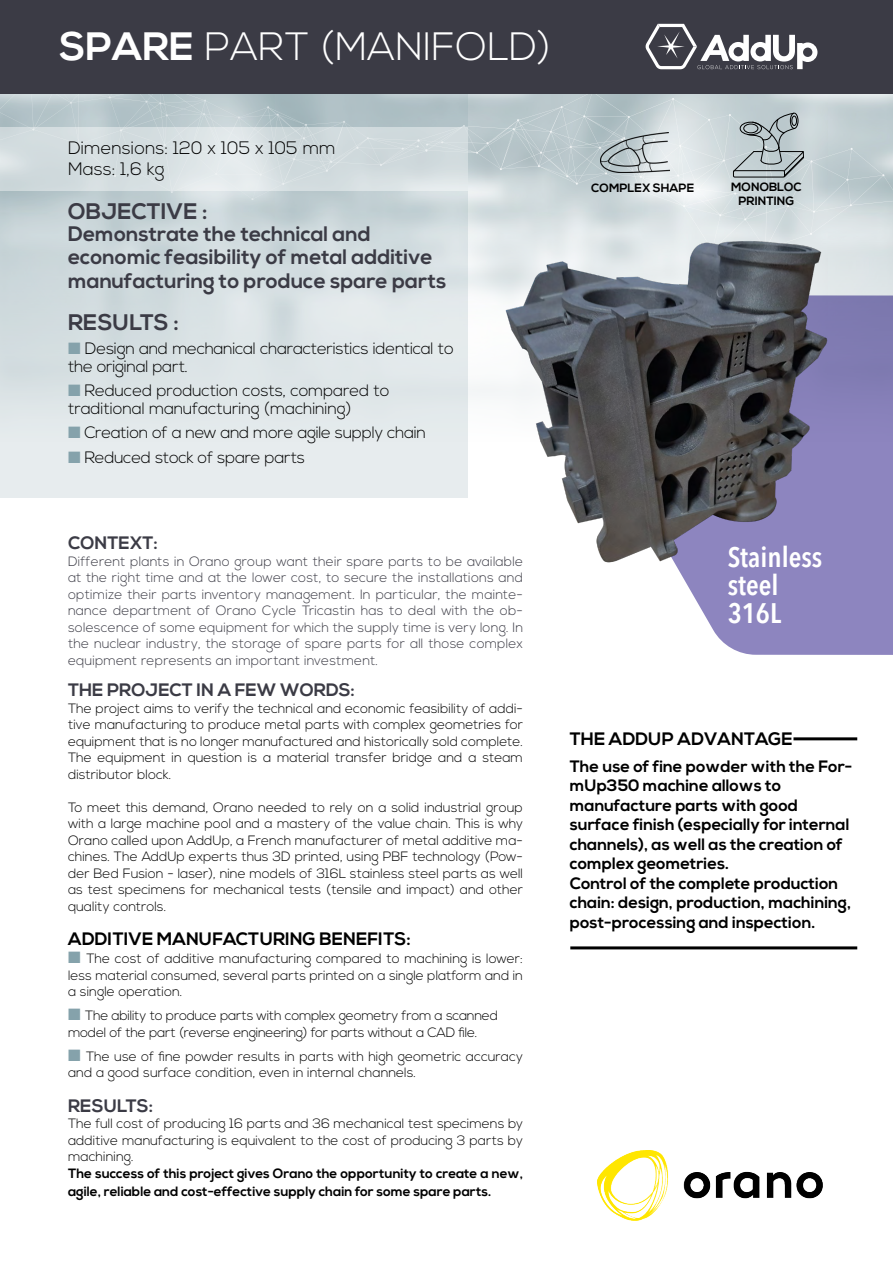
<style>
.page{position:relative;width:893px;height:1263px;background:#fff}
.page>*{position:absolute;margin:0;border:0;box-sizing:border-box;transform-origin:0 0}
.t1{font:300 39.45px "Nexa";color:#fff}
.t2{font:600 28.2px/28.2px "Avenir Next Condensed";color:#fff}
.t3{font:700 22.5px "Nexa";color:#3b3b45}
.t4{font:700 21px/23.2px "Nexa";color:#3b3b45}
.t5{font:700 18px "Nexa";color:#000}
.t6{font:700 18px "Nexa";color:#3b3b45}
.t7{font:300 18px/21.6px "Nexa";color:#000}
.t8{font:700 16.5px/19.5px "Nexa";color:#000}
.t9{font:300 16.5px/18px "Nexa";letter-spacing:-.02em;color:#000}
.t10{font:300 13.5px/16.5px "Nexa";color:#000;text-align:justify}
.t11{font:300 13.5px/16.5px "Nexa";letter-spacing:.01em;color:#3b3b45;text-align:justify}
.t12{font:700 13.5px/18px "Nexa";color:#000}
.t13{font:300 13.5px/16.5px "Nexa";letter-spacing:-.02em;color:#000}
.t14{font:700 12px/14.4px "Nexa";color:#000;text-align:center}
.s1{font-weight:700}
.s2{color:#85a2ab}
</style>
<div class="page">
<svg style="left:468px;top:94px;width:425px;height:157px;background:#c9d4d7"></svg>
<svg style="left:684px;top:295px;width:209px;height:360px;background:#918bc0"></svg>
<svg style="left:0;top:94px;width:468px;height:403px;background:#d5dee1"></svg>
<svg style="left:0;top:128px;width:468px;height:63px;background:#d6dee1"></svg>
<img style="left:598px;top:1150px;width:224px;height:70px">
<img style="left:486px;top:221px;width:364px;height:359px">
<img style="left:601px;top:132px;width:69px;height:41px">
<svg style="left:733px;top:113px;width:71px;height:64px;background:#a9b4b7"></svg>
<div style="left:0;top:0;width:893px;height:94px;background:#3b3b45"></div>
<svg style="left:645px;top:24px;width:172px;height:46px"></svg>
<hr style="left:570px;top:946px;width:287px;height:3px;background:#000">
<hr style="left:793px;top:737px;width:64px;height:3px;background:#000">
<h1 class="t1" style="left:60px;top:23px;width:493px"><span class="s1">SPARE</span> PART (MANIFOLD)</h1>
<h3 class="t7" style="left:68px;top:138px;width:269px">Dimensions: 120 x 105 x 105 mm<br>Mass: 1,6 kg</h3>
<h3 class="t3" style="left:68px;top:198px;width:141px">OBJECTIVE :</h3>
<h3 class="t4" style="left:68px;top:223px;width:380px">Demonstrate the technical and economic feasibility of metal additive manufacturing to produce spare parts</h3>
<h3 class="t3" style="left:68px;top:309px;width:112px">RESULTS :</h3>
<p class="t9" style="left:68px;top:340px;width:387px"><span class="s2">■</span> Design and mechanical characteristics identical to the original part.</p>
<p class="t9" style="left:68px;top:382px;width:323px"><span class="s2">■</span> Reduced production costs, compared to traditional manufacturing (machining)</p>
<p class="t9" style="left:68px;top:424px;width:360px"><span class="s2">■</span> Creation of a new and more agile supply chain</p>
<p class="t9" style="left:68px;top:450px;width:239px"><span class="s2">■</span> Reduced stock of spare parts</p>
<h3 class="t6" style="left:68px;top:533px;width:91px">CONTEXT:</h3>
<p class="t11" style="left:68px;top:553px;width:457px">Different plants in Orano group want their spare parts to be available at the right time and at the lower cost, to secure the installations and optimize their parts inventory management. In particular, the mainte&shy;nance department of Orano Cycle Tricastin has to deal with the ob&shy;solescence of some equipment for which the supply time is very long. In the nuclear industry, the storage of spare parts for all those complex equipment represents an important investment.</p>
<h3 class="t6" style="left:68px;top:680px;width:288px">THE PROJECT IN A FEW WORDS:</h3>
<p class="t10" style="left:68px;top:700px;width:456px">The project aims to verify the technical and economic feasibility of addi&shy;tive manufacturing to produce metal parts with complex geometries for equipment that is no longer manufactured and historically sold complete.<br>The equipment in question is a material transfer bridge and a steam distributor block.</p>
<p class="t10" style="left:68px;top:799px;width:457px">To meet this demand, Orano needed to rely on a solid industrial group with a large machine pool and a mastery of the value chain. This is why Orano called upon AddUp, a French manufacturer of metal additive ma&shy;chines. The AddUp experts thus 3D printed, using PBF technology (Pow&shy;der Bed Fusion - laser), nine models of 316L stainless steel parts as well as test specimens for mechanical tests (tensile and impact) and other quality controls.</p>
<h3 class="t5" style="left:68px;top:929px;width:344px">ADDITIVE MANUFACTURING BENEFITS:</h3>
<p class="t10" style="left:68px;top:951px;width:456px"><span class="s2">■</span> The cost of additive manufacturing compared to machining is lower: less material consumed, several parts printed on a single platform and in a single operation.</p>
<p class="t13" style="left:68px;top:1008px;width:431px"><span class="s2">■</span> The ability to produce parts with complex geometry from a scanned model of the part (reverse engineering) for parts without a CAD file.</p>
<p class="t10" style="left:68px;top:1048px;width:456px"><span class="s2">■</span> The use of fine powder results in parts with high geometric accuracy and a good surface condition, even in internal channels.</p>
<h3 class="t6" style="left:68px;top:1095px;width:86px">RESULTS:</h3>
<p class="t10" style="left:68px;top:1116px;width:457px">The full cost of producing 16 parts and 36 mechanical test specimens by additive manufacturing is equivalent to the cost of producing 3 parts by machining.</p>
<p class="t12" style="left:68px;top:1165px;width:456px">The success of this project gives Orano the opportunity to create a new, agile, reliable and cost-effective supply chain for some spare parts.</p>
<p class="t14" style="left:591px;top:181px;width:104px">COMPLEX SHAPE</p>
<p class="t14" style="left:731px;top:180px;width:72px">MONOBLOC<br>PRINTING</p>
<h2 class="t2" style="left:728px;top:542px;width:96px">Stainless steel<br>316L</h2>
<h3 class="t5" style="left:570px;top:728px;width:224px">THE ADDUP ADVANTAGE</h3>
<p class="t8" style="left:570px;top:757px;width:284px">The use of fine powder with the For&shy;mUp350 machine allows to manufacture parts with good surface finish (especially for internal channels), as well as the creation of complex geometries.<br>Control of the complete production chain: design, production, machining, post-processing and inspection.</p>
</div>
